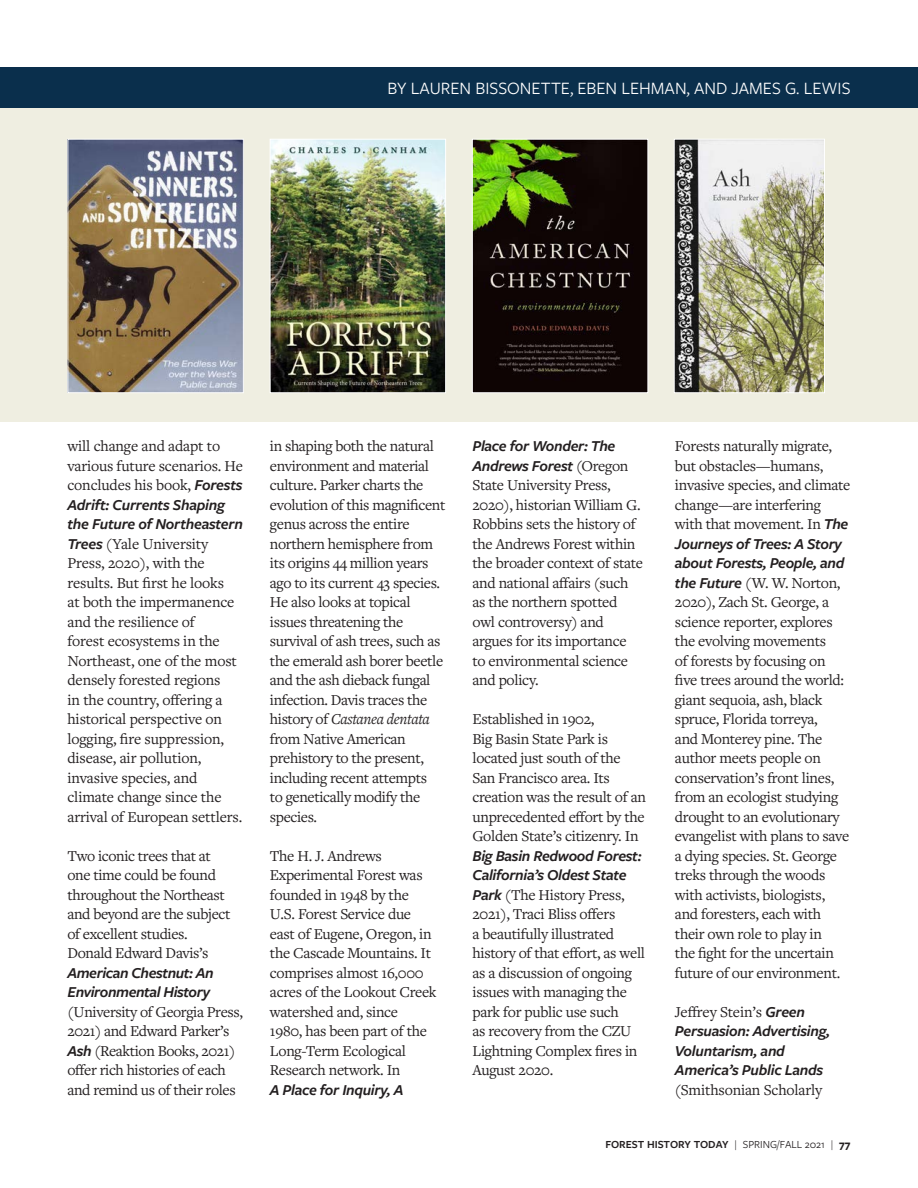
<style>
.page{position:relative;width:918px;height:1188px;background:#fff}
.page>*{position:absolute;margin:0;border:0;box-sizing:border-box;transform-origin:0 0}
.t1{font:18px "Freight Sans Pro";color:#fff}
.main_body_no_indent{font:15.75px/19.5px "Freight Text Pro";letter-spacing:-.02em;color:#231f20}
.main_body_no_indent-2{font:italic 600 15.75px/19.5px "Freight Sans Pro";letter-spacing:-.015em;color:#231f20}
.t2{font:600 11.25px "Freight Sans Pro";letter-spacing:-.005em;color:#231f20}
.s1{font-family:"Freight Sans Pro";font-weight:600;font-style:italic}
.s2{font-style:italic}
.s3{font-family:"Freight Text Pro";font-weight:400;font-style:normal}
.s4{font-family:"Freight Text Pro";font-weight:400}
.s5{font-weight:400}
.s6{font-weight:700}
</style>
<div class="page">
<div style="left:0;top:108px;width:918px;height:313px;background:#efeee1"></div>
<img style="left:70px;top:141px;width:172px;height:250px">
<div style="left:68px;top:139px;width:176px;height:254px;border:1px solid #fff"></div>
<img style="left:272px;top:141px;width:172px;height:250px">
<div style="left:270px;top:139px;width:176px;height:254px;border:1px solid #fff"></div>
<img style="left:474px;top:141px;width:172px;height:250px">
<div style="left:472px;top:139px;width:176px;height:254px;border:1px solid #fff"></div>
<img style="left:676px;top:141px;width:147px;height:250px">
<div style="left:674px;top:139px;width:151px;height:254px;border:1px solid #fff"></div>
<div style="left:0;top:68px;width:918px;height:40px;background:#0a2f4c"></div>
<p class="t1" style="left:388px;top:76px;width:464px">BY LAUREN BISSONETTE, EBEN LEHMAN, AND JAMES G. LEWIS</p>
<p class="main_body_no_indent" style="left:68px;top:436px;width:177px">will change and adapt to various future scenarios. He concludes his book, <span class="s1">Forests<br>Adrift: Currents Shaping the Future of Northeastern<br>Trees</span> (Yale University<br>Press, 2020), with the results. But first he looks<br>at both the impermanence and the resilience of<br>forest ecosystems in the<br>Northeast, one of the most densely forested regions<br>in the country, offering a historical perspective on logging, fire suppression, disease, air pollution, invasive species, and climate change since the arrival of European settlers.</p>
<p class="main_body_no_indent" style="left:68px;top:846px;width:177px">Two iconic trees that at<br>one time could be found throughout the Northeast and beyond are the subject of excellent studies.<br>Donald Edward Davis’s<br><span class="s1">American Chestnut: An<br>Environmental History </span>(University of Georgia Press,<br>2021) and Edward Parker’s<br><span class="s1">Ash</span> (Reaktion Books, 2021) offer rich histories of each and remind us of their roles</p>
<p class="main_body_no_indent" style="left:270px;top:436px;width:177px">in shaping both the natural environment and material culture. Parker charts the evolution of this magnificent genus across the entire northern hemisphere from its origins 44 million years ago to its current 43 species.<br>He also looks at topical issues threatening the survival of ash trees, such as the emerald ash borer beetle and the ash dieback fungal infection. Davis traces the history of <span class="s2">Castanea dentata </span>from Native American prehistory to the present, including recent attempts<br>to genetically modify the species.</p>
<p class="main_body_no_indent" style="left:270px;top:846px;width:168px">The H. J. Andrews<br>Experimental Forest was founded in 1948 by the<br>U.S. Forest Service due east of Eugene, Oregon, in the Cascade Mountains. It comprises almost 16,000 acres of the Lookout Creek watershed and, since<br>1980, has been part of the<br>Long-Term Ecological<br>Research network. In<br><span class="s1">A Place for Inquiry, A</span></p>
<p class="main_body_no_indent" style="left:472px;top:436px;width:172px"><span class="s1">Place for Wonder: The<br>Andrews Forest</span> (Oregon<br>State University Press,<br>2020), historian William G.<br>Robbins sets the history of the Andrews Forest within the broader context of state and national affairs (such as the northern spotted owl controversy) and argues for its importance to environmental science and policy.</p>
<p class="main_body_no_indent" style="left:472px;top:709px;width:175px">Established in 1902,<br>Big Basin State Park is located just south of the<br>San Francisco area. Its creation was the result of an unprecedented effort by the<br>Golden State’s citizenry. In<br><span class="s1">Big Basin Redwood Forest:<br>California’s Oldest State<br>Park</span> (The History Press,<br>2021), Traci Bliss offers<br>a beautifully illustrated history of that effort, as well as a discussion of ongoing issues with managing the park for public use such<br>as recovery from the CZU<br>Lightning Complex fires in<br>August 2020.</p>
<p class="main_body_no_indent" style="left:675px;top:436px;width:177px">Forests naturally migrate, but obstacles—humans, invasive species, and climate change—are interfering with that movement. In <span class="s1">The<br>Journeys of Trees: A Story about Forests, People, and the Future</span> (W. W. Norton,<br>2020), Zach St. George, a science reporter, explores the evolving movements<br>of forests by focusing on five trees around the world: giant sequoia, ash, black spruce, Florida torreya,<br>and Monterey pine. The author meets people on conservation’s front lines, from an ecologist studying drought to an evolutionary evangelist with plans to save a dying species. St. George treks through the woods with activists, biologists, and foresters, each with their own role to play in<br>the fight for the uncertain future of our environment.</p>
<p class="main_body_no_indent-2" style="left:675px;top:1002px;width:157px"><span class="s3">Jeffrey Stein’s</span> Green<br>Persuasion: Advertising,<br>Voluntarism, and<br>America’s Public Lands <span class="s3">(Smithsonian Scholarly</span></p>
<p class="t2" style="left:605px;top:1136px;width:247px">FOREST HISTORY TODAY <span class="s4">|</span> <span class="s5">SPRING/FALL 2021</span> <span class="s4">|</span> <span class="s6">77</span></p>
</div>
